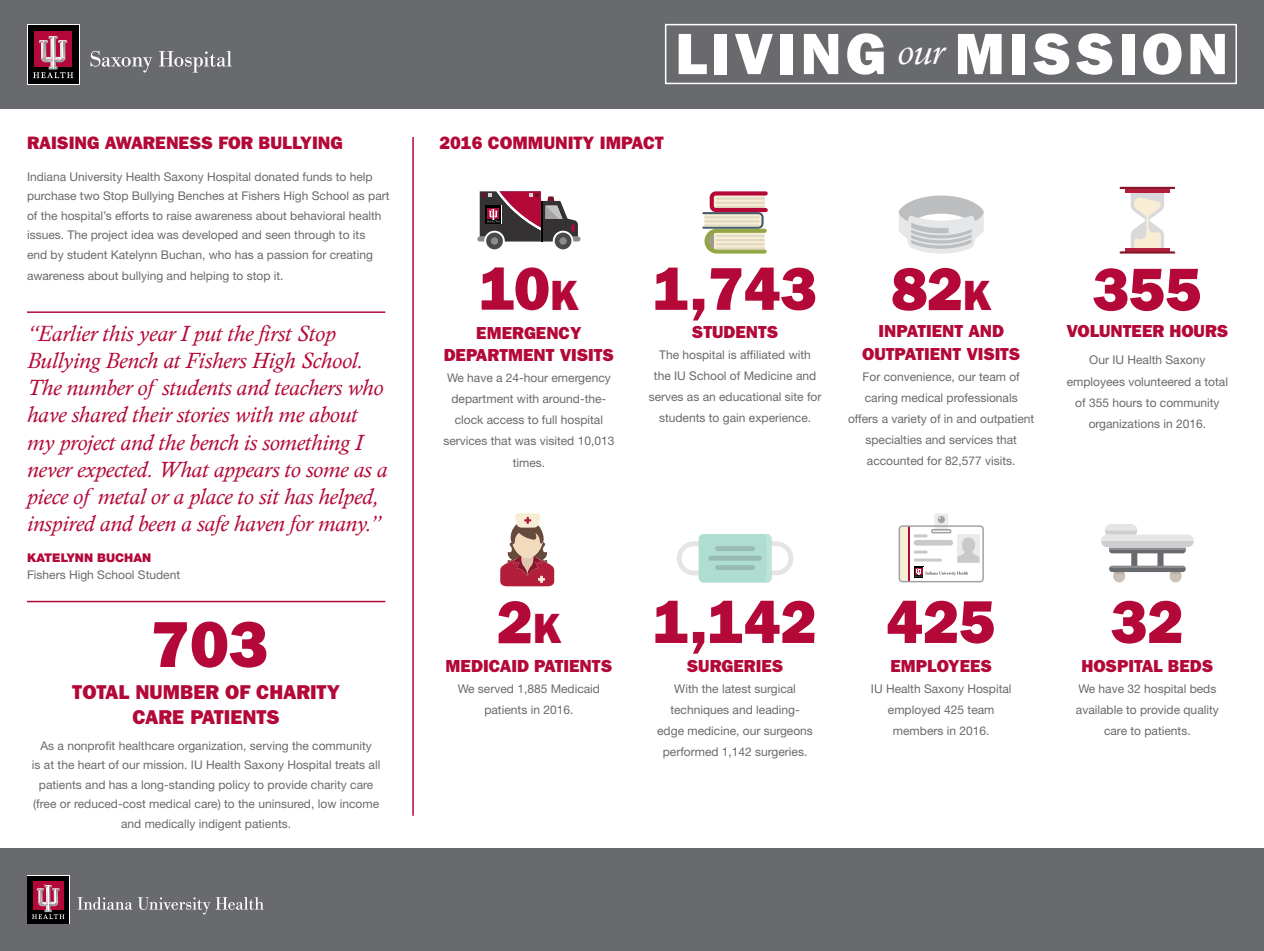
<style>
.page{position:relative;width:1264px;height:951px;background:#fff}
.page>*{position:absolute;margin:0;border:0;box-sizing:border-box;transform-origin:0 0}
.t1{font:65.25px "ITC Franklin Gothic Std Hvy";color:#b30838}
.t2{font:60.6px "ITC Franklin Gothic Std Hvy";color:#b30838}
.t3{font:58.5px "ITC Franklin Gothic Std Hvy";letter-spacing:.075em;color:#fff}
.t4{font:italic 22.5px/27px "Calisto";color:#b30838}
.t5{font:20.1px/24.8px "ITC Franklin Gothic Std Hvy";color:#b30838;text-align:center}
.t6{font:18px "ITC Franklin Gothic Std Hvy";color:#b30838}
.t7{font:17.55px "ITC Franklin Gothic Std Hvy";color:#b30838}
.t8{font:17.4px/22.5px "ITC Franklin Gothic Std Hvy";color:#b30838;text-align:center}
.t9{font:12px/21px "Helvetica Neue LT Std";color:#696a6d;text-align:center}
.t10{font:900 12px "Helvetica Neue LT Std";color:#b30838}
.s1{font-size:42.45px}
</style>
<div class="page">
<div style="left:0;top:848px;width:1264px;height:102px;background:#696a6d"></div>
<hr style="left:412px;top:137px;width:2px;height:678px;background:#b30838">
<div style="left:27px;top:875px;width:42px;height:48px;background:#000"></div>
<div style="left:33px;top:880px;width:30px;height:29px;background:#b30838"></div>
<svg style="left:32px;top:884px;width:33px;height:34px"></svg>
<svg style="left:78px;top:897px;width:54px;height:12px"></svg>
<svg style="left:138px;top:897px;width:72px;height:17px"></svg>
<svg style="left:216px;top:897px;width:47px;height:12px"></svg>
<svg style="left:500px;top:513px;width:54px;height:73px"></svg>
<svg style="left:898px;top:513px;width:86px;height:69px"></svg>
<svg style="left:477px;top:191px;width:103px;height:58px"></svg>
<hr style="left:1125px;top:248px;width:44px;height:4px;background:#b31e3b">
<hr style="left:1125px;top:188px;width:44px;height:4px;background:#b31e3b">
<hr style="left:1119px;top:251px;width:56px;height:2px;background:#87162c">
<hr style="left:1119px;top:187px;width:56px;height:2px;background:#87162c">
<svg style="left:1130px;top:192px;width:34px;height:56px"></svg>
<div style="left:1169px;top:570px;width:12px;height:12px;background:#cac2b8;border-radius:50%"></div>
<div style="left:1113px;top:570px;width:12px;height:12px;background:#cac2b8;border-radius:50%"></div>
<svg style="left:1101px;top:524px;width:92px;height:50px"></svg>
<div style="left:0;top:0;width:1264px;height:108px;background:#696a6d"></div>
<svg style="left:27px;top:24px;width:52px;height:60px"></svg>
<div style="left:28px;top:25px;width:51px;height:58px;background:#000"></div>
<div style="left:34px;top:31px;width:38px;height:36px;background:#b30838"></div>
<svg style="left:33px;top:36px;width:40px;height:42px"></svg>
<svg style="left:90px;top:51px;width:62px;height:21px"></svg>
<svg style="left:159px;top:51px;width:73px;height:22px"></svg>
<div style="left:665px;top:24px;width:572px;height:60px;border:2px solid #fff"></div>
<hr style="left:27px;top:311px;width:358px;height:2px;background:#b30838">
<hr style="left:27px;top:600px;width:358px;height:2px;background:#b30838">
<svg style="left:677px;top:541px;width:21px;height:34px"></svg>
<div style="left:698px;top:534px;width:73px;height:48px;background:#afddd2;border-radius:5px"></div>
<svg style="left:744px;top:534px;width:49px;height:48px"></svg>
<div style="left:708px;top:555px;width:54px;height:5px;background:#98bbb3;border-radius:2px"></div>
<div style="left:715px;top:546px;width:40px;height:5px;background:#98bbb3;border-radius:2px"></div>
<div style="left:715px;top:565px;width:40px;height:5px;background:#98bbb3;border-radius:2px"></div>
<svg style="left:702px;top:191px;width:65px;height:62px;background:#d0b9a7"></svg>
<svg style="left:898px;top:195px;width:85px;height:58px"></svg>
<h3 class="t6" style="left:27px;top:132px;width:317px">RAISING AWARENESS FOR BULLYING</h3>
<p class="t9" style="left:27px;top:167px;width:364px;line-height:19.5px;text-align:left">Indiana University Health Saxony Hospital donated funds to help purchase two Stop Bullying Benches at Fishers High School as part of the hospital’s efforts to raise awareness about behavioral health issues. The project idea was developed and seen through to its<br>end by student Katelynn Buchan, who has a passion for creating</p>
<p class="t9" style="left:27px;top:265px;width:258px">awareness about bullying and helping to stop it.</p>
<p class="t4" style="left:27px;top:320px;width:362px">“Earlier this year I put the first Stop Bullying Bench at Fishers High School.<br>The number of students and teachers who have shared their stories with me about my project and the bench is something I never expected. What appears to some as a piece of metal or a place to sit has helped, inspired and been a safe haven for many.”</p>
<p class="t10" style="left:27px;top:550px;width:126px">KATELYNN BUCHAN</p>
<p class="t9" style="left:27px;top:563px;width:155px">Fishers High School Student</p>
<h1 class="t1" style="left:151px;top:606px;width:119px">703</h1>
<h3 class="t5" style="left:72px;top:679px;width:269px">TOTAL NUMBER OF CHARITY<br>CARE PATIENTS</h3>
<p class="t9" style="left:32px;top:735px;width:350px;line-height:19.5px">As a nonprofit healthcare organization, serving the community<br>is at the heart of our mission. IU Health Saxony Hospital treats all patients and has a long-standing policy to provide charity care (free or reduced-cost medical care) to the uninsured, low income and medically indigent patients.</p>
<h3 class="t3" style="left:675px;top:20px;width:554px">LIVING <sup>our</sup> MISSION</h3>
<h3 class="t6" style="left:439px;top:132px;width:226px">2016 COMMUNITY IMPACT</h3>
<h2 class="t2" style="left:479px;top:253px;width:101px">10<span class="s1">k</span></h2>
<h3 class="t8" style="left:444px;top:322px;width:172px">EMERGENCY<br>DEPARTMENT VISITS</h3>
<p class="t9" style="left:443px;top:367px;width:172px">We have a 24-hour emergency department with around-the&shy;clock access to full hospital services that was visited 10,013 times.</p>
<h2 class="t2" style="left:653px;top:253px;width:165px">1,743</h2>
<h3 class="t8" style="left:692px;top:321px;width:88px">STUDENTS</h3>
<p class="t9" style="left:649px;top:344px;width:174px">The hospital is affiliated with<br>the IU School of Medicine and serves as an educational site for students to gain experience.</p>
<h2 class="t2" style="left:891px;top:254px;width:101px">82<span class="s1">k</span></h2>
<h3 class="t8" style="left:862px;top:320px;width:160px">INPATIENT AND<br>OUTPATIENT VISITS</h3>
<p class="t9" style="left:848px;top:365px;width:188px">For convenience, our team of caring medical professionals<br>offers a variety of in and outpatient specialties and services that accounted for 82,577 visits.</p>
<h2 class="t2" style="left:1092px;top:254px;width:111px">355</h2>
<h3 class="t8" style="left:1066px;top:319px;width:164px">VOLUNTEER HOURS</h3>
<p class="t9" style="left:1066px;top:349px;width:163px">Our IU Health Saxony employees volunteered a total of 355 hours to community organizations in 2016.</p>
<h2 class="t2" style="left:497px;top:586px;width:66px">2<span class="s1">k</span></h2>
<h2 class="t2" style="left:653px;top:586px;width:344px">1,142 425</h2>
<h3 class="t7" style="left:445px;top:655px;width:168px">MEDICAID PATIENTS</h3>
<p class="t9" style="left:458px;top:678px;width:144px">We served 1,885 Medicaid patients in 2016.</p>
<h3 class="t8" style="left:687px;top:655px;width:98px">SURGERIES</h3>
<p class="t9" style="left:657px;top:678px;width:157px">With the latest surgical techniques and leading&shy;edge medicine, our surgeons performed 1,142 surgeries.</p>
<h3 class="t8" style="left:890px;top:655px;width:103px">EMPLOYEES</h3>
<p class="t9" style="left:871px;top:678px;width:142px">IU Health Saxony Hospital employed 425 team members in 2016.</p>
<h2 class="t2" style="left:1111px;top:586px;width:74px">32</h2>
<h3 class="t8" style="left:1081px;top:655px;width:133px">HOSPITAL BEDS</h3>
<p class="t9" style="left:1076px;top:678px;width:144px">We have 32 hospital beds available to provide quality care to patients.</p>
</div>
